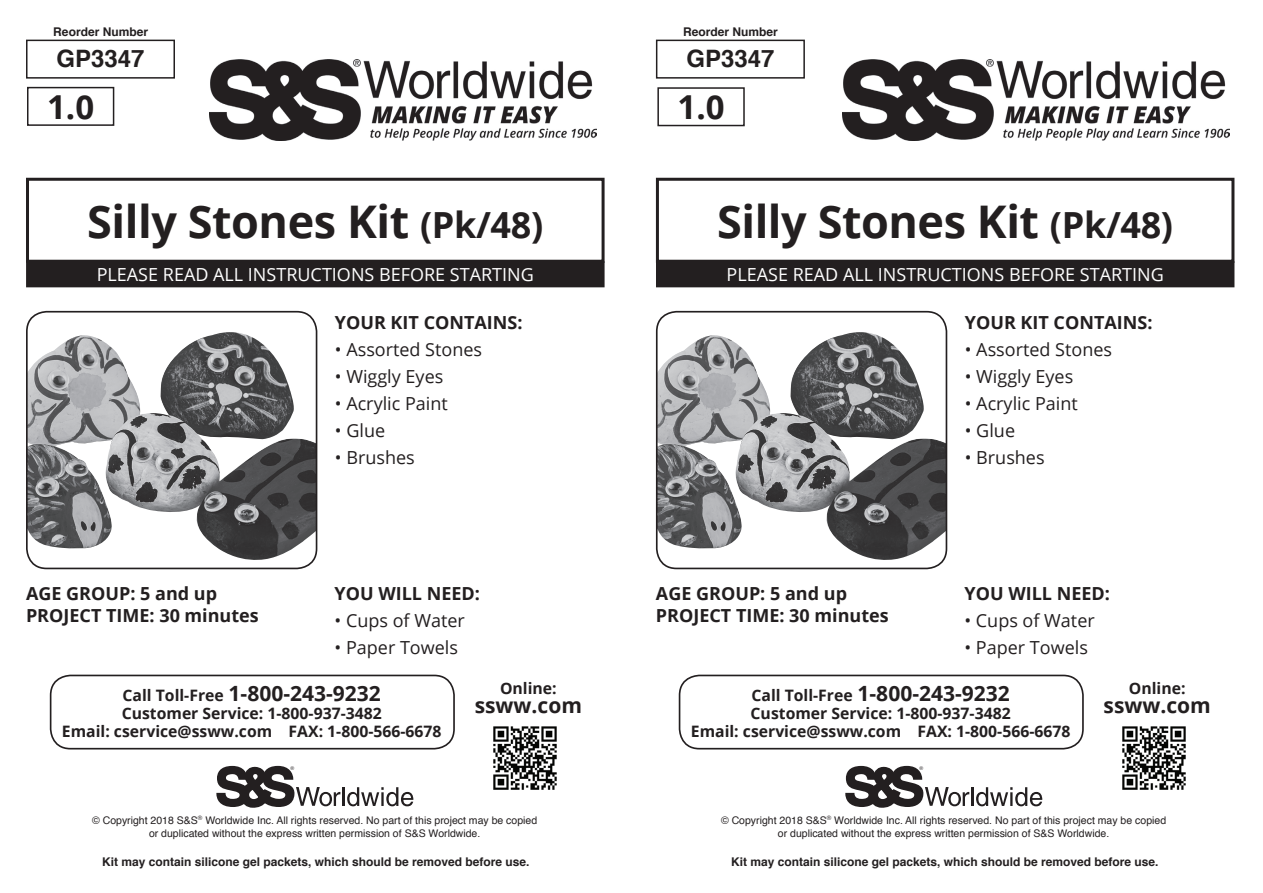
<style>
.page{position:relative;width:1263px;height:893px;background:#fff}
.page>*{position:absolute;margin:0;border:0;box-sizing:border-box;transform-origin:0 0}
.t1{font:700 45px "Open Sans";letter-spacing:-.01em;color:#231f20}
.t2{font:700 33px "Open Sans";color:#231f20}
.t3{font:700 24px "Helvetica";color:#231f20}
.t4{font:700 21px "Open Sans";color:#231f20}
.t5{font:18px "Open Sans";color:#231f20}
.t6{font:700 18px/21.6px "Open Sans";color:#231f20}
.t7{font:18px "Open Sans";color:#fff}
.t8{font:700 15.75px/18.5px "Open Sans";color:#231f20;text-align:center}
.t9{font:700 12px "Helvetica";color:#231f20}
.t10{font:10.5px/12.6px "Helvetica";color:#231f20;text-align:center}
.t11{font:5.1px "Helvetica";color:#231f20}
.s1{font-size:36px}
.s2{font-size:15.75px}
</style>
<div class="page">
<div style="left:26px;top:40px;width:149px;height:39px;border:2px solid #231f20"></div>
<div style="left:656px;top:40px;width:149px;height:39px;border:2px solid #231f20"></div>
<div style="left:26px;top:178px;width:578px;height:85px;border:3px solid #231f20"></div>
<div style="left:656px;top:178px;width:578px;height:85px;border:3px solid #231f20"></div>
<div style="left:28px;top:263px;width:575px;height:23px;background:#231f20"></div>
<div style="left:26px;top:261px;width:578px;height:26px;border:3px solid #231f20"></div>
<div style="left:657px;top:263px;width:576px;height:23px;background:#231f20"></div>
<div style="left:656px;top:261px;width:578px;height:26px;border:3px solid #231f20"></div>
<img style="left:27px;top:332px;width:290px;height:235px">
<div style="left:26px;top:311px;width:291px;height:258px;border:2px solid #231f20;border-radius:20px"></div>
<img style="left:657px;top:332px;width:289px;height:235px">
<div style="left:656px;top:311px;width:291px;height:258px;border:2px solid #231f20;border-radius:20px"></div>
<svg style="left:845px;top:765px;width:197px;height:43px"></svg>
<svg style="left:216px;top:765px;width:197px;height:43px"></svg>
<div style="left:679px;top:675px;width:405px;height:74px;border:2px solid #231f20;border-radius:20px"></div>
<div style="left:50px;top:675px;width:405px;height:74px;border:2px solid #231f20;border-radius:20px"></div>
<img style="left:1122px;top:726px;width:64px;height:64px">
<img style="left:493px;top:726px;width:64px;height:64px">
<div style="left:657px;top:87px;width:88px;height:39px;border:2px solid #231f20"></div>
<div style="left:27px;top:87px;width:87px;height:39px;border:2px solid #231f20"></div>
<img style="left:209px;top:59px;width:387px;height:81px">
<img style="left:843px;top:59px;width:387px;height:81px">
<p class="t9" style="left:53px;top:22px;width:96px">Reorder Number</p>
<p class="t9" style="left:683px;top:22px;width:96px">Reorder Number</p>
<h3 class="t3" style="left:56px;top:40px;width:90px">GP3347</h3>
<h3 class="t3" style="left:686px;top:40px;width:90px">GP3347</h3>
<h2 class="t2" style="left:47px;top:84px;width:49px">1.0</h2>
<h2 class="t2" style="left:677px;top:84px;width:49px">1.0</h2>
<h1 class="t1" style="left:87px;top:190px;width:458px">Silly Stones Kit <span class="s1">(Pk/48)</span></h1>
<h1 class="t1" style="left:717px;top:190px;width:458px">Silly Stones Kit <span class="s1">(Pk/48)</span></h1>
<h3 class="t7" style="left:97px;top:262px;width:439px">PLEASE READ ALL INSTRUCTIONS BEFORE STARTING</h3>
<h3 class="t7" style="left:727px;top:262px;width:439px">PLEASE READ ALL INSTRUCTIONS BEFORE STARTING</h3>
<h3 class="t6" style="left:335px;top:311px;width:189px">YOUR KIT CONTAINS:</h3>
<h3 class="t5" style="left:335px;top:337px;width:149px">• Assorted Stones</h3>
<h3 class="t5" style="left:335px;top:364px;width:110px">• Wiggly Eyes</h3>
<h3 class="t5" style="left:335px;top:391px;width:114px">• Acrylic Paint</h3>
<h3 class="t5" style="left:335px;top:418px;width:52px">• Glue</h3>
<h3 class="t5" style="left:335px;top:445px;width:81px">• Brushes</h3>
<h3 class="t6" style="left:965px;top:311px;width:189px">YOUR KIT CONTAINS:</h3>
<h3 class="t5" style="left:965px;top:337px;width:149px">• Assorted Stones</h3>
<h3 class="t5" style="left:965px;top:364px;width:110px">• Wiggly Eyes</h3>
<h3 class="t5" style="left:965px;top:391px;width:114px">• Acrylic Paint</h3>
<h3 class="t5" style="left:965px;top:418px;width:52px">• Glue</h3>
<h3 class="t5" style="left:965px;top:445px;width:81px">• Brushes</h3>
<h3 class="t6" style="left:26px;top:583px;width:234px">AGE GROUP: 5 and up<br>PROJECT TIME: 30 minutes</h3>
<h3 class="t6" style="left:656px;top:583px;width:234px">AGE GROUP: 5 and up<br>PROJECT TIME: 30 minutes</h3>
<h3 class="t6" style="left:335px;top:583px;width:147px">YOU WILL NEED:</h3>
<h3 class="t5" style="left:335px;top:608px;width:132px">• Cups of Water</h3>
<h3 class="t5" style="left:335px;top:635px;width:125px">• Paper Towels</h3>
<h3 class="t6" style="left:964px;top:583px;width:147px">YOU WILL NEED:</h3>
<h3 class="t5" style="left:964px;top:608px;width:132px">• Cups of Water</h3>
<h3 class="t5" style="left:964px;top:635px;width:125px">• Paper Towels</h3>
<h3 class="t4" style="left:123px;top:678px;width:260px"><span class="s2">Call Toll-Free</span> 1-800-243-9232</h3>
<h3 class="t8" style="left:62px;top:704px;width:381px">Customer Service: 1-800-937-3482<br>Email: cservice@ssww.com FAX: 1-800-566-6678</h3>
<h3 class="t8" style="left:500px;top:679px;width:58px">Online:</h3>
<h3 class="t4" style="left:475px;top:690px;width:109px">ssww.com</h3>
<h3 class="t4" style="left:751px;top:678px;width:260px"><span class="s2">Call Toll-Free</span> 1-800-243-9232</h3>
<h3 class="t8" style="left:691px;top:704px;width:381px">Customer Service: 1-800-937-3482<br>Email: cservice@ssww.com FAX: 1-800-566-6678</h3>
<p class="t11" style="left:291px;top:764px;width:5px">®</p>
<p class="t11" style="left:919px;top:764px;width:5px">®</p>
<h3 class="t8" style="left:1129px;top:679px;width:58px">Online:</h3>
<h3 class="t4" style="left:1103px;top:690px;width:109px">ssww.com</h3>
<p class="t10" style="left:92px;top:814px;width:447px">© Copyright 2018 S&amp;S<sup>®</sup> Worldwide Inc. All rights reserved. No part of this project may be copied or duplicated without the express written permission of S&amp;S Worldwide.</p>
<p class="t10" style="left:721px;top:814px;width:447px">© Copyright 2018 S&amp;S<sup>®</sup> Worldwide Inc. All rights reserved. No part of this project may be copied or duplicated without the express written permission of S&amp;S Worldwide.</p>
<p class="t9" style="left:102px;top:852px;width:429px">Kit may contain silicone gel packets, which should be removed before use.</p>
<p class="t9" style="left:731px;top:852px;width:429px">Kit may contain silicone gel packets, which should be removed before use.</p>
</div>
